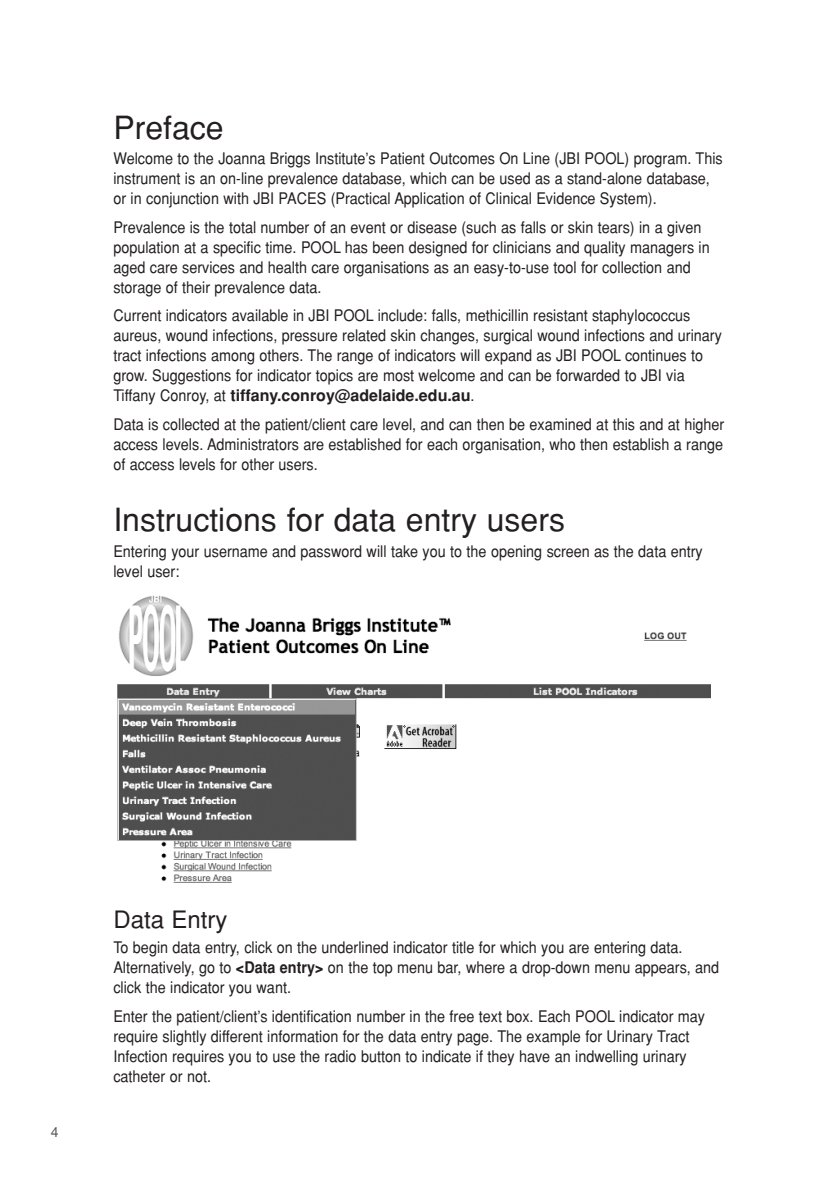
<style>
.page{position:relative;width:840px;height:1190px;background:#fff}
.page>*{position:absolute;margin:0;border:0;box-sizing:border-box;transform-origin:0 0}
.t1{font:32px "Helvetica";color:#231f20}
.t2{font:24px "Helvetica";color:#231f20}
.t3{font:16px/20px "Helvetica";color:#231f20;scale:.9 1}
.t4{font:14px "Helvetica";color:#58595b}
.s1{font-weight:700}
</style>
<div class="page">
<img style="left:117px;top:596px;width:594px;height:287px">
<h1 class="t1" style="left:113px;top:116px;width:112px">Preface</h1>
<p class="t3" style="left:113px;top:150px;width:679px">Welcome to the Joanna Briggs Institute’s Patient Outcomes On Line (JBI POOL) program. This instrument is an on-line prevalence database, which can be used as a stand-alone database, or in conjunction with JBI PACES (Practical Application of Clinical Evidence System).</p>
<p class="t3" style="left:113px;top:219px;width:664px">Prevalence is the total number of an event or disease (such as falls or skin tears) in a given population at a specific time. POOL has been designed for clinicians and quality managers in aged care services and health care organisations as an easy-to-use tool for collection and storage of their prevalence data.</p>
<p class="t3" style="left:113px;top:307px;width:678px">Current indicators available in JBI POOL include: falls, methicillin resistant staphylococcus aureus, wound infections, pressure related skin changes, surgical wound infections and urinary tract infections among others. The range of indicators will expand as JBI POOL continues to grow. Suggestions for indicator topics are most welcome and can be forwarded to JBI via Tiffany Conroy, at <span class="s1">tiffany.conroy@adelaide.edu.au</span>.</p>
<p class="t3" style="left:113px;top:416px;width:680px;text-align:justify">Data is collected at the patient/client care level, and can then be examined at this and at higher access levels. Administrators are established for each organisation, who then establish a range of access levels for other users.</p>
<h1 class="t1" style="left:113px;top:508px;width:453px">Instructions for data entry users</h1>
<p class="t3" style="left:113px;top:543px;width:656px">Entering your username and password will take you to the opening screen as the data entry level user:</p>
<p class="t4" style="left:51px;top:1127px;width:9px">4</p>
<h2 class="t2" style="left:113px;top:911px;width:116px">Data Entry</h2>
<p class="t3" style="left:113px;top:939px;width:675px">To begin data entry, click on the underlined indicator title for which you are entering data.<br>Alternatively, go to <span class="s1">&lt;Data entry&gt;</span> on the top menu bar, where a drop-down menu appears, and click the indicator you want.</p>
<p class="t3" style="left:113px;top:1008px;width:659px">Enter the patient/client’s identification number in the free text box. Each POOL indicator may require slightly different information for the data entry page. The example for Urinary Tract Infection requires you to use the radio button to indicate if they have an indwelling urinary catheter or not.</p>
</div>
